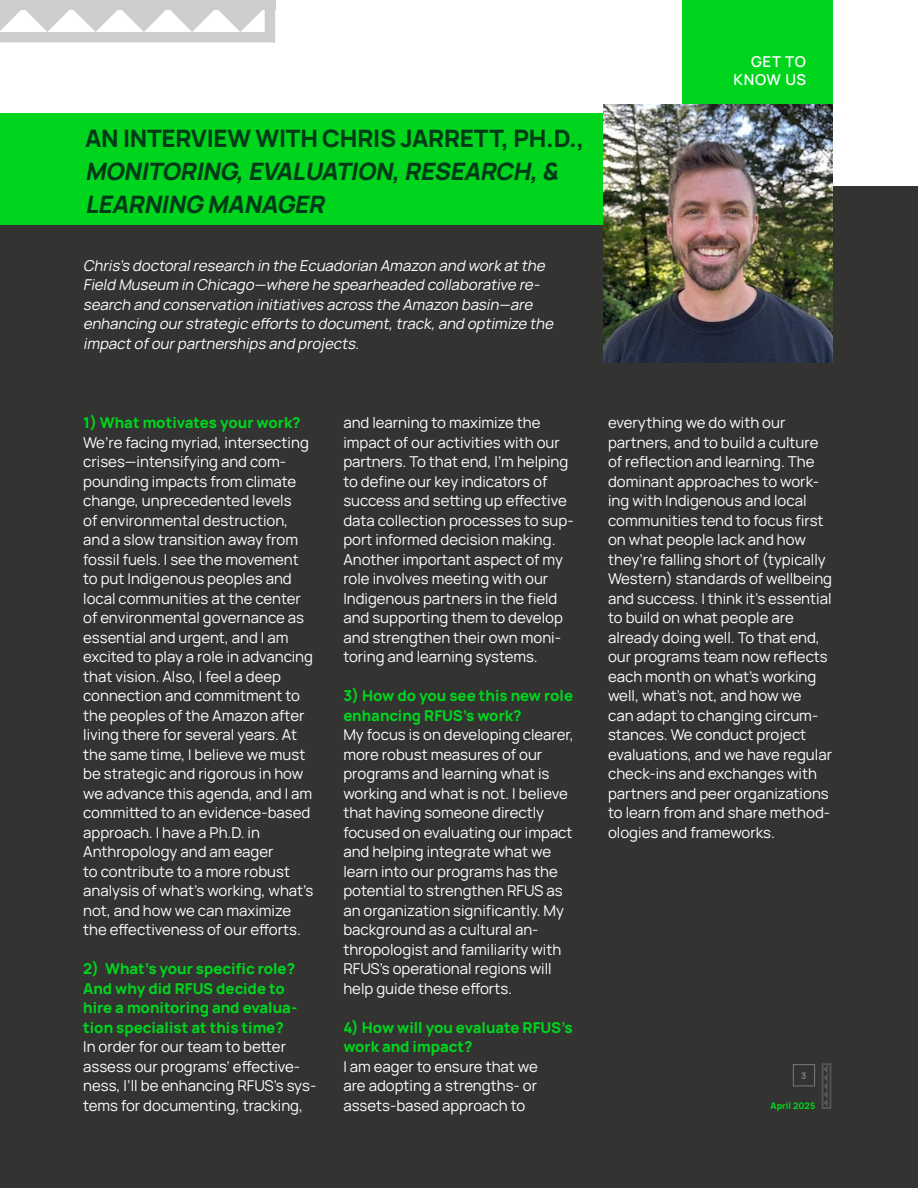
<style>
.page{position:relative;width:918px;height:1188px;background:#fff}
.page>*{position:absolute;margin:0;border:0;box-sizing:border-box;transform-origin:0 0}
.t1{font:italic 800 24px/33px "Manrope";color:#003b17}
.t2{font:800 24px "Manrope";letter-spacing:-.01em;color:#003b17}
.t3{font:15px/19.5px "Manrope";color:#fff}
.t4{font:italic 15px/19.5px "Manrope";color:#fff}
.t5{font:800 15px/19.5px "Manrope";color:#00d51d}
.t6{font:200 15px/18px "Manrope";letter-spacing:.05em;color:#fff;text-align:right}
.t7{font:800 9px "Manrope";color:#00d51d}
.t8{font:800 9px "Manrope";color:#7a7a7a}
</style>
<div class="page">
<div style="left:0;top:186px;width:918px;height:1002px;background:#333332"></div>
<div style="left:0;top:113px;width:610px;height:112px;background:#00d51d"></div>
<div style="left:683px;top:0;width:150px;height:104px;background:#00d51d"></div>
<svg style="left:0;top:10px;width:275px;height:33px"></svg>
<div style="left:0;top:0;width:275px;height:10px;background:#cdcdcd"></div>
<svg style="left:822px;top:1063px;width:9px;height:46px"></svg>
<div style="left:793px;top:1064px;width:22px;height:22px;border:1px solid #7a7a7a"></div>
<img style="left:603px;top:104px;width:229px;height:259px">
<h1 class="t2" style="left:85px;top:118px;width:501px">AN INTERVIEW WITH CHRIS JARRETT, PH.D.,</h1>
<h1 class="t1" style="left:85px;top:153px;width:481px">MONITORING,EVALUATION,RESEARCH,&amp;<br>LEARNING MANAGER</h1>
<p class="t4" style="left:83px;top:255px;width:475px">Chris’s doctoralresearch in the Ecuadorian Amazon and work atthe Field Museum in Chicago—where he spearheaded collaborative re&shy;search and conservation initiatives across the Amazon basin—are enhancing ourstrategic efforts to document,track,and optimize the impactofourpartnerships and projects.</p>
<p class="t5" style="left:83px;top:412px;width:219px">1) What motivates your work?</p>
<p class="t3" style="left:83px;top:432px;width:232px">We’re facing myriad, intersecting crises—intensifying and com&shy;pounding impacts from climate change, unprecedented levels<br>of environmental destruction, and a slow transition away from fossil fuels. I see the movement to put Indigenous peoples and local communities at the center of environmental governance as essential and urgent, and I am excited to play a role in advancing that vision. Also, I feel a deep connection and commitment to the peoples of the Amazon after living there for several years. At the same time, I believe we must be strategic and rigorous in how we advance this agenda, and I am committed to an evidence-based approach. I have a Ph.D. in<br>Anthropology and am eager<br>to contribute to a more robust analysis of what’s working, what’s not, and how we can maximize the effectiveness of our efforts.</p>
<p class="t5" style="left:83px;top:958px;width:216px">2) What’s your specific role?<br>And why did RFUS decide to hire a monitoring and evalua&shy;tion specialist at this time?</p>
<p class="t3" style="left:83px;top:1036px;width:235px">In order for our team to better assess our programs’ effective&shy;ness, I’ll be enhancing RFUS’s sys&shy;tems for documenting, tracking,</p>
<p class="t3" style="left:343px;top:412px;width:232px">and learning to maximize the impact of our activities with our partners. To that end, I’m helping to define our key indicators of success and setting up effective data collection processes to sup&shy;port informed decision making.<br>Another important aspect of my role involves meeting with our<br>Indigenous partners in the field and supporting them to develop and strengthen their own moni&shy;toring and learning systems.</p>
<p class="t5" style="left:343px;top:685px;width:231px">3) How do you see this new role enhancing RFUS’s work?</p>
<p class="t3" style="left:343px;top:724px;width:232px">My focus is on developing clearer, more robust measures of our programs and learning what is working and what is not. I believe that having someone directly focused on evaluating our impact and helping integrate what we learn into our programs has the potential to strengthen RFUS as an organization significantly. My background as a cultural an&shy;thropologist and familiarity with<br>RFUS’s operational regions will help guide these efforts.</p>
<p class="t5" style="left:343px;top:1016px;width:231px">4) How will you evaluate RFUS’s work and impact?</p>
<p class="t3" style="left:343px;top:1056px;width:196px;text-align:justify">I am eager to ensure that we are adopting a strengths- or assets-based approach to</p>
<p class="t6" style="left:734px;top:52px;width:74px">GET TO<br>KNOW US</p>
<p class="t3" style="left:608px;top:412px;width:226px">everything we do with our partners, and to build a culture of reflection and learning. The dominant approaches to work&shy;ing with Indigenous and local communities tend to focus first on what people lack and how they’re falling short of (typically<br>Western) standards of wellbeing and success. I think it’s essential to build on what people are already doing well. To that end, our programs team now reflects each month on what’s working well, what’s not, and how we<br>can adapt to changing circum&shy;stances. We conduct project evaluations, and we have regular check-ins and exchanges with partners and peer organizations to learn from and share method&shy;ologies and frameworks.</p>
<p class="t8" style="left:801px;top:1068px;width:7px">3</p>
<p class="t7" style="left:771px;top:1098px;width:46px">April 2025</p>
</div>
